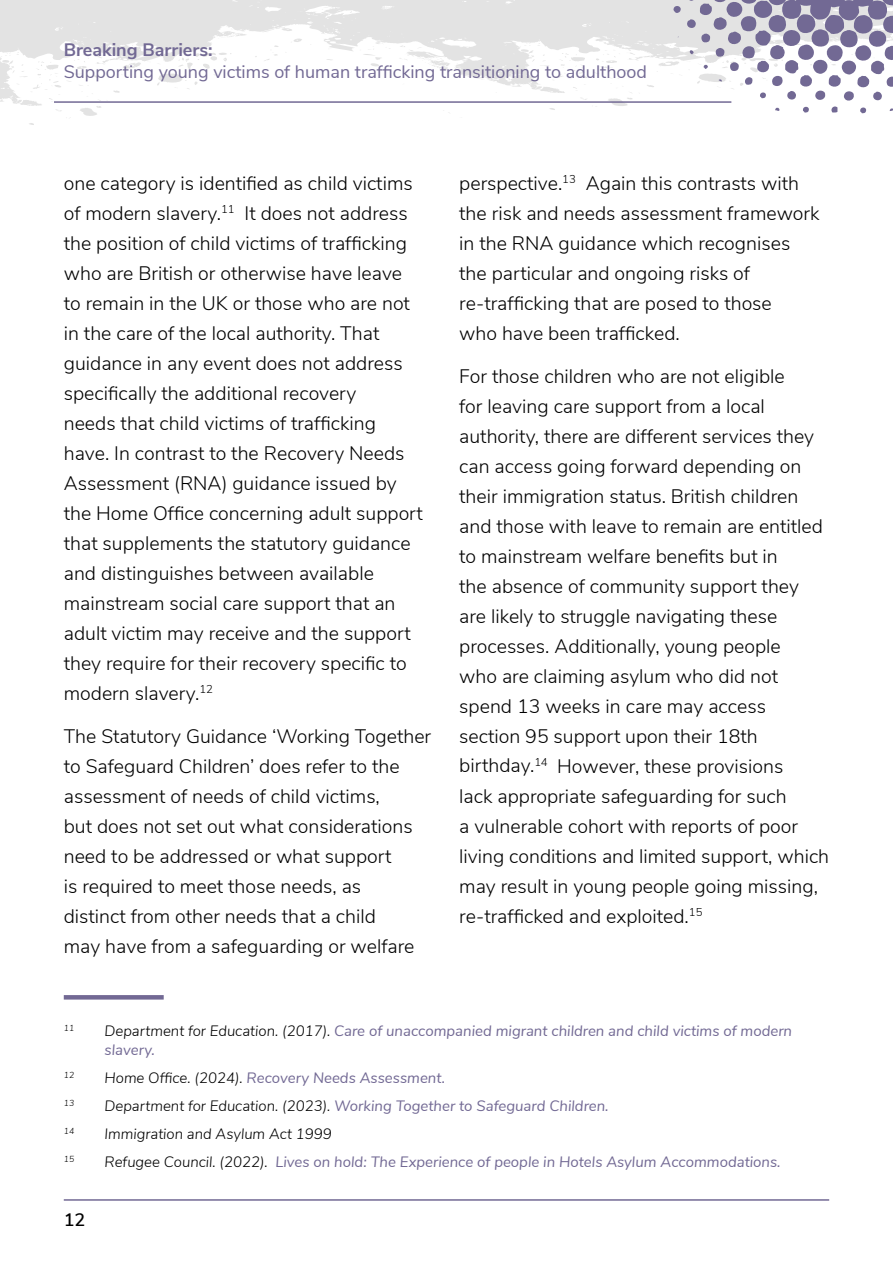
<style>
.page{position:relative;width:893px;height:1263px;background:#fff}
.page>*{position:absolute;margin:0;border:0;box-sizing:border-box;transform-origin:0 0}
.t1{font:300 19.5px/30px "Nunito Sans";color:#000}
.t2{font:18px "Nunito Sans";color:#726994}
.t3{font:700 18px "Nunito Sans";color:#726994}
.t4{font:600 18px "Nunito Sans";color:#000}
.t5{font:italic 15px/19.5px "Nunito Sans";color:#726994}
.t6{font:italic 300 15px "Nunito Sans";color:#000}
.t7{font:italic 300 8.7px "Nunito Sans";color:#000}
.s1{font-weight:300;color:#000}
</style>
<div class="page">
<svg style="left:0;top:0;width:189px;height:125px"></svg>
<svg style="left:189px;top:0;width:675px;height:114px"></svg>
<svg style="left:673px;top:0;width:220px;height:113px"></svg>
<hr style="left:54px;top:101px;width:677px;height:2px;background:#726994">
<hr style="left:64px;top:1199px;width:765px;height:2px;background:#726994">
<hr style="left:64px;top:995px;width:100px;height:4px;background:#726994">
<p class="t3" style="left:64px;top:37px;width:150px">Breaking Barriers:</p>
<p class="t2" style="left:64px;top:59px;width:585px">Supporting young victims of human trafficking transitioning to adulthood</p>
<p class="t1" style="left:64px;top:167px;width:361px">one category is identified as child victims of modern slavery.<sup>11</sup> It does not address the position of child victims of trafficking who are British or otherwise have leave to remain in the UK or those who are not in the care of the local authority. That guidance in any event does not address specifically the additional recovery<br>needs that child victims of trafficking have. In contrast to the Recovery Needs Assessment (RNA) guidance issued by the Home Office concerning adult support that supplements the statutory guidance and distinguishes between available mainstream social care support that an adult victim may receive and the support they require for their recovery specific to modern slavery.<sup>12</sup></p>
<p class="t1" style="left:64px;top:720px;width:369px">The Statutory Guidance ‘Working Together to Safeguard Children’ does refer to the assessment of needs of child victims,<br>but does not set out what considerations need to be addressed or what support<br>is required to meet those needs, as<br>distinct from other needs that a child<br>may have from a safeguarding or welfare</p>
<p class="t1" style="left:459px;top:167px;width:362px">perspective.<sup>13</sup> Again this contrasts with the risk and needs assessment framework in the RNA guidance which recognises the particular and ongoing risks of re-trafficking that are posed to those<br>who have been trafficked.</p>
<p class="t1" style="left:459px;top:360px;width:371px">For those children who are not eligible<br>for leaving care support from a local authority, there are different services they can access going forward depending on their immigration status. British children and those with leave to remain are entitled to mainstream welfare benefits but in<br>the absence of community support they are likely to struggle navigating these processes. Additionally, young people<br>who are claiming asylum who did not spend 13 weeks in care may access section 95 support upon their 18th birthday.<sup>14</sup> However, these provisions<br>lack appropriate safeguarding for such<br>a vulnerable cohort with reports of poor living conditions and limited support, which may result in young people going missing, re-trafficked and exploited.<sup>15</sup></p>
<p class="t7" style="left:64px;top:1021px;width:12px">11</p>
<p class="t5" style="left:105px;top:1020px;width:689px"><span class="s1">Department for Education. (2017).</span> Care of unaccompanied migrant children and child victims of modern slavery.</p>
<p class="t7" style="left:64px;top:1069px;width:12px">12</p>
<p class="t5" style="left:105px;top:1067px;width:342px"><span class="s1">Home Office. (2024).</span> Recovery Needs Assessment.</p>
<p class="t7" style="left:64px;top:1097px;width:12px">13</p>
<p class="t5" style="left:105px;top:1095px;width:506px"><span class="s1">Department for Education. (2023).</span> Working Together to Safeguard Children.</p>
<p class="t7" style="left:64px;top:1125px;width:12px">14</p>
<p class="t6" style="left:105px;top:1123px;width:229px">Immigration and Asylum Act 1999</p>
<p class="t7" style="left:64px;top:1153px;width:12px">15</p>
<p class="t5" style="left:105px;top:1151px;width:678px"><span class="s1">Refugee Council. (2022).</span> Lives on hold: The Experience of people in Hotels Asylum Accommodations.</p>
<p class="t4" style="left:64px;top:1206px;width:23px">12</p>
</div>
